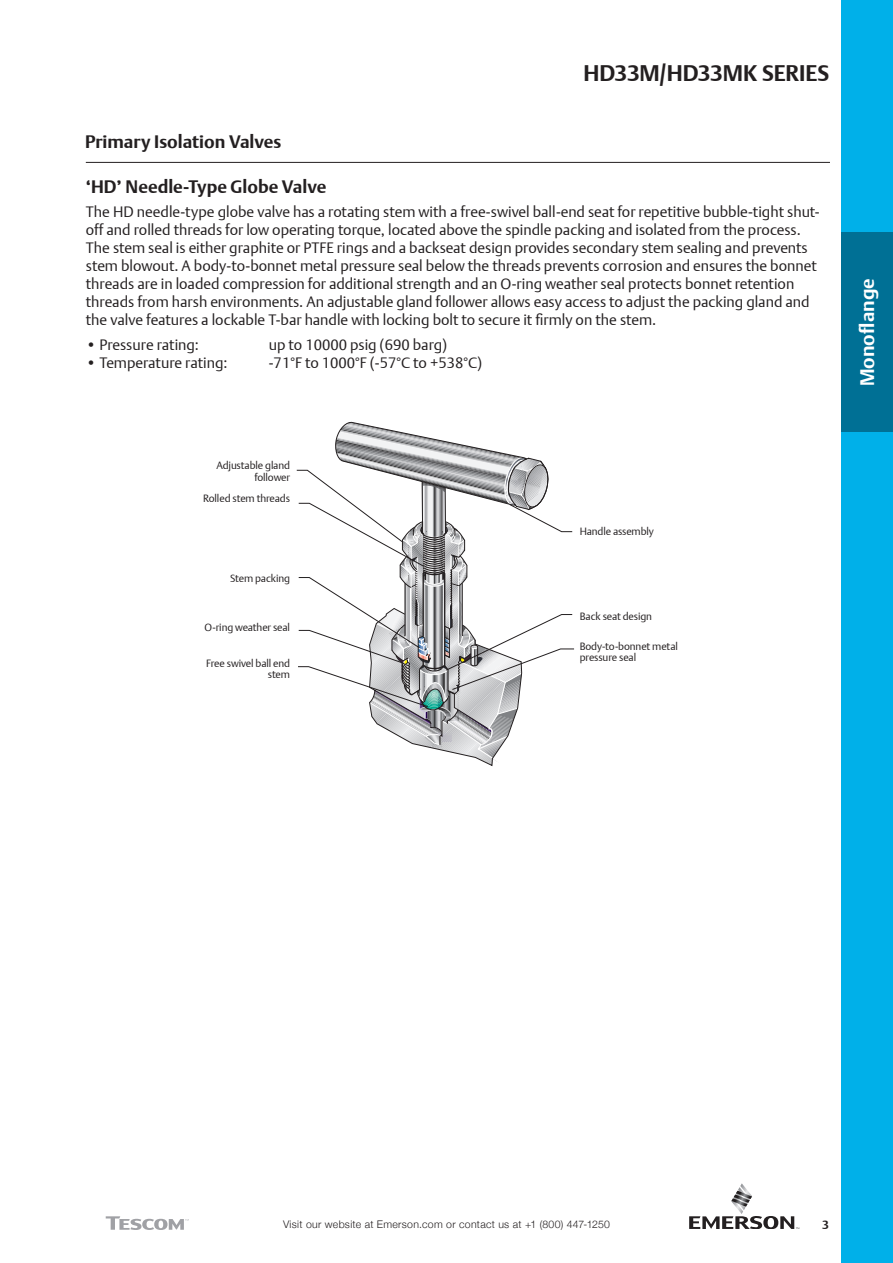
<style>
.page{position:relative;width:893px;height:1263px;background:#fff}
.page>*{position:absolute;margin:0;border:0;box-sizing:border-box;transform-origin:0 0}
.t1{font:700 22.5px "DTL Argo T";letter-spacing:-.005em;color:#231f20}
.t2{font:700 19.5px "DTL Argo T";color:#fff}
.t3{font:700 18px "DTL Argo T";color:#231f20}
.t4{font:15px/18px "DTL Argo T Light";color:#231f20}
.t5{font:700 12px "DTL Argo T";color:#231f20}
.t6{font:10.5px/11.2px "DTL Argo T Light";letter-spacing:-.01em;color:#231f20;text-align:right}
.t7{font:300 10.5px "Helvetica Neue";letter-spacing:.03em;color:#231f20}
</style>
<div class="page">
<div style="left:842px;top:0;width:51px;height:1263px;background:#00b0e9"></div>
<svg style="left:689px;top:1183px;width:110px;height:46px"></svg>
<hr style="left:86px;top:162px;width:744px;height:1px;background:#231f20">
<svg style="left:106px;top:1216px;width:83px;height:14px"></svg>
<div style="left:842px;top:233px;width:51px;height:199px;background:#007095"></div>
<svg style="left:335px;top:421px;width:208px;height:345px"></svg>
<svg style="left:296px;top:463px;width:278px;height:244px"></svg>
<p class="t3" style="left:85px;top:131px;width:198px">Primary Isolation Valves</p>
<h1 class="t1" style="left:583px;top:60px;width:247px">HD33M/HD33MK SERIES</h1>
<p class="t3" style="left:86px;top:176px;width:242px">‘HD’ Needle-Type Globe Valve</p>
<p class="t4" style="left:86px;top:203px;width:735px">The HD needle-type globe valve has a rotating stem with a free-swivel ball-end seat for repetitive bubble-tight shut&shy;off and rolled threads for low operating torque, located above the spindle packing and isolated from the process.<br>The stem seal is either graphite or PTFE rings and a backseat design provides secondary stem sealing and prevents stem blowout. A body-to-bonnet metal pressure seal below the threads prevents corrosion and ensures the bonnet threads are in loaded compression for additional strength and an O-ring weather seal protects bonnet retention threads from harsh environments. An adjustable gland follower allows easy access to adjust the packing gland and the valve features a lockable T-bar handle with locking bolt to secure it firmly on the stem.</p>
<p class="t4" style="left:86px;top:336px;width:115px">• Pressure rating:</p>
<p class="t4" style="left:269px;top:336px;width:180px">up to 10000 psig (690 barg)</p>
<p class="t4" style="left:86px;top:354px;width:143px">• Temperature rating:</p>
<p class="t4" style="left:269px;top:354px;width:215px">-71°F to 1000°F (-57°C to +538°C)</p>
<p class="t6" style="left:216px;top:460px;width:75px">Adjustable gland follower</p>
<p class="t6" style="left:203px;top:492px;width:88px">Rolled stem threads</p>
<p class="t6" style="left:230px;top:572px;width:61px">Stem packing</p>
<p class="t6" style="left:205px;top:621px;width:87px">O-ring weather seal</p>
<p class="t6" style="left:206px;top:657px;width:85px">Free swivel ball end stem</p>
<p class="t6" style="left:580px;top:526px;width:76px">Handle assembly</p>
<p class="t6" style="left:580px;top:611px;width:74px">Back seat design</p>
<p class="t6" style="left:580px;top:640px;width:100px;text-align:left">Body-to-bonnet metal pressure seal</p>
<h2 class="t2" style="left:856px;top:386px;width:110px;rotate:-90deg">Monoflange</h2>
<p class="t7" style="left:283px;top:1216px;width:328px">Visit our website at Emerson.com or contact us at +1 (800) 447-1250</p>
<p class="t5" style="left:822px;top:1217px;width:8px">3</p>
</div>
